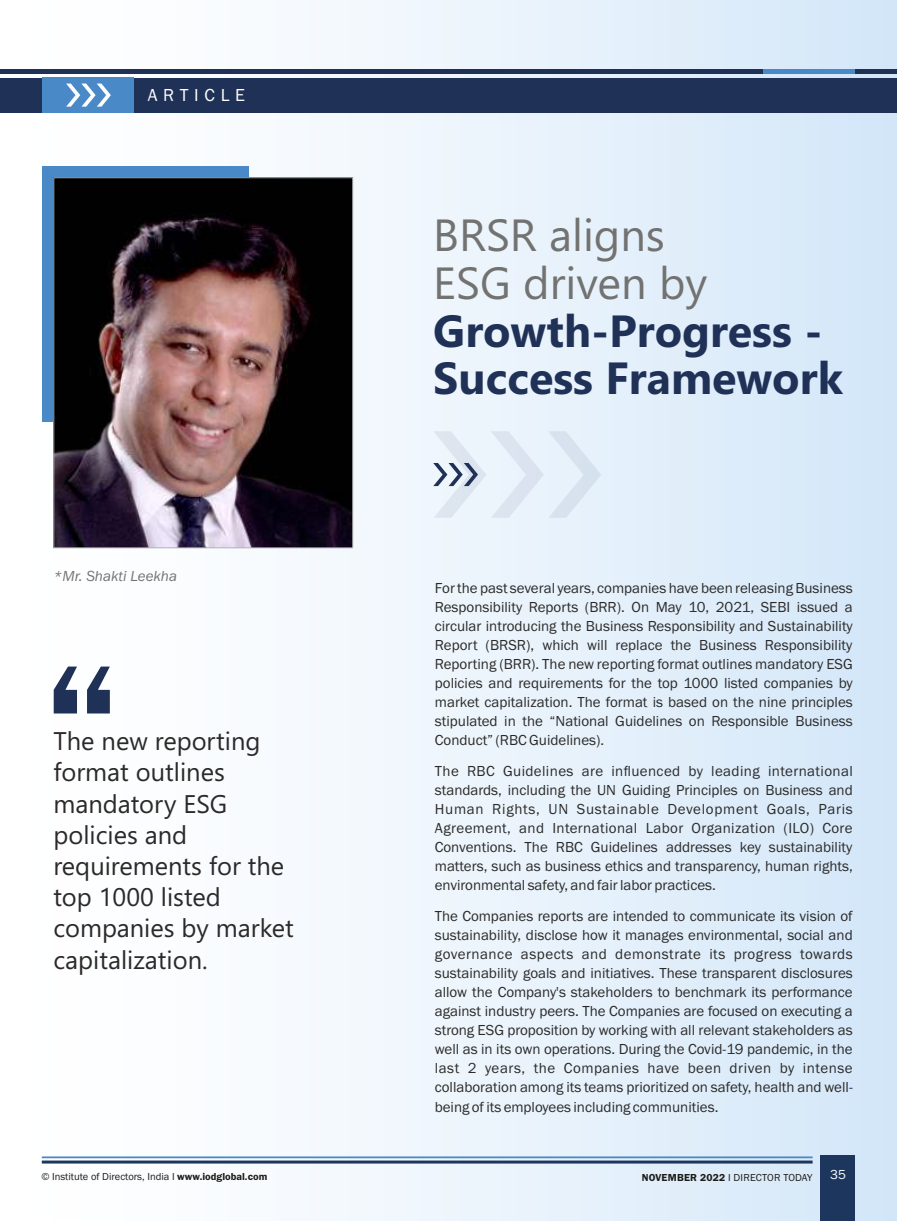
<style>
.page{position:relative;width:897px;height:1221px;background:#fff}
.page>*{position:absolute;margin:0;border:0;box-sizing:border-box;transform-origin:0 0}
.t1{font:600 172.5px "Franklin Gothic";color:#203157}
.t2{font:700 45px/47.8px "Gadugi";color:#203157}
.t3{font:45px/47.8px "Gadugi";color:#727271}
.t4{font:25.5px/31.2px "Gadugi";color:#2b2a29}
.t5{font:18px "Franklin Gothic";letter-spacing:.32em;color:#fefefe}
.t6{font:15px/19px "Franklin Gothic";color:#2b2a29;text-align:justify}
.t7{font:italic 15px "Franklin Gothic";color:#727271}
.t8{font:13.5px "Franklin Gothic";color:#fefefe}
.t9{font:10.5px "Franklin Gothic";color:#1c1b17}
.t10{font:10.5px "Franklin Gothic";letter-spacing:.02em;color:#1c1b17}
.s1{font-weight:600}
</style>
<div class="page">
<div style="left:0;top:0;width:896px;height:1220px;background:linear-gradient(to right,#fff,#d5e8f9)"></div>
<div style="left:0;top:78px;width:896px;height:35px;background:#203157"></div>
<div style="left:43px;top:78px;width:91px;height:35px;background:#4989c8"></div>
<div style="left:42px;top:167px;width:207px;height:255px;background:#4989c8"></div>
<img style="left:55px;top:179px;width:296px;height:367px">
<div style="left:53px;top:177px;width:300px;height:371px;border:1px solid #b2b3b3"></div>
<svg style="left:66px;top:84px;width:45px;height:23px"></svg>
<div style="left:0;top:69px;width:896px;height:5px;background:#203157"></div>
<div style="left:762px;top:69px;width:92px;height:5px;background:#4989c8"></div>
<svg style="left:433px;top:431px;width:168px;height:87px;background:#e0eaf4"></svg>
<hr style="left:42px;top:1156px;width:770px;height:2px;background:#4989c8">
<hr style="left:42px;top:1160px;width:770px;height:3px;background:#1d365d">
<div style="left:820px;top:1155px;width:34px;height:65px;background:#1d365d"></div>
<p class="t5" style="left:148px;top:88px;width:99px">ARTICLE</p>
<p class="t7" style="left:54px;top:570px;width:125px">*Mr. Shakti Leekha</p>
<h1 class="t1" style="left:44px;top:661px;width:77px">“</h1>
<h3 class="t4" style="left:53px;top:728px;width:242px">The new reporting format outlines mandatory ESG policies and requirements for the top 1000 listed companies by market capitalization.</h3>
<h2 class="t3" style="left:433px;top:215px;width:275px">BRSR aligns<br>ESG driven by</h2>
<h2 class="t2" style="left:433px;top:311px;width:411px">Growth-Progress -<br>Success Framework</h2>
<p class="t6" style="left:435px;top:579px;width:419px">For the past several years, companies have been releasing Business Responsibility Reports (BRR). On May 10, 2021, SEBI issued a circular introducing the Business Responsibility and Sustainability Report (BRSR), which will replace the Business Responsibility Reporting (BRR). The new reporting format outlines mandatory ESG policies and requirements for the top 1000 listed companies by market capitalization. The format is based on the nine principles stipulated in the “National Guidelines on Responsible Business Conduct” (RBC Guidelines).</p>
<p class="t6" style="left:435px;top:762px;width:419px">The RBC Guidelines are influenced by leading international standards, including the UN Guiding Principles on Business and Human Rights, UN Sustainable Development Goals, Paris Agreement, and International Labor Organization (ILO) Core Conventions. The RBC Guidelines addresses key sustainability matters, such as business ethics and transparency, human rights, environmental safety, and fair labor practices.</p>
<p class="t6" style="left:434px;top:907px;width:419px">The Companies reports are intended to communicate its vision of sustainability, disclose how it manages environmental, social and governance aspects and demonstrate its progress towards sustainability goals and initiatives. These transparent disclosures allow the Company's stakeholders to benchmark its performance against industry peers. The Companies are focused on executing a strong ESG proposition by working with all relevant stakeholders as well as in its own operations. During the Covid-19 pandemic, in the last 2 years, the Companies have been driven by intense collaboration among its teams prioritized on safety, health and well&shy;being of its employees including communities.</p>
<p class="t9" style="left:41px;top:1172px;width:227px">© Institute of Directors, India I <span class="s1">www.iodglobal.com</span></p>
<p class="t10" style="left:641px;top:1173px;width:172px"><span class="s1">NOVEMBER 2022</span> I DIRECTOR TODAY</p>
<p class="t8" style="left:830px;top:1169px;width:17px">35</p>
</div>
